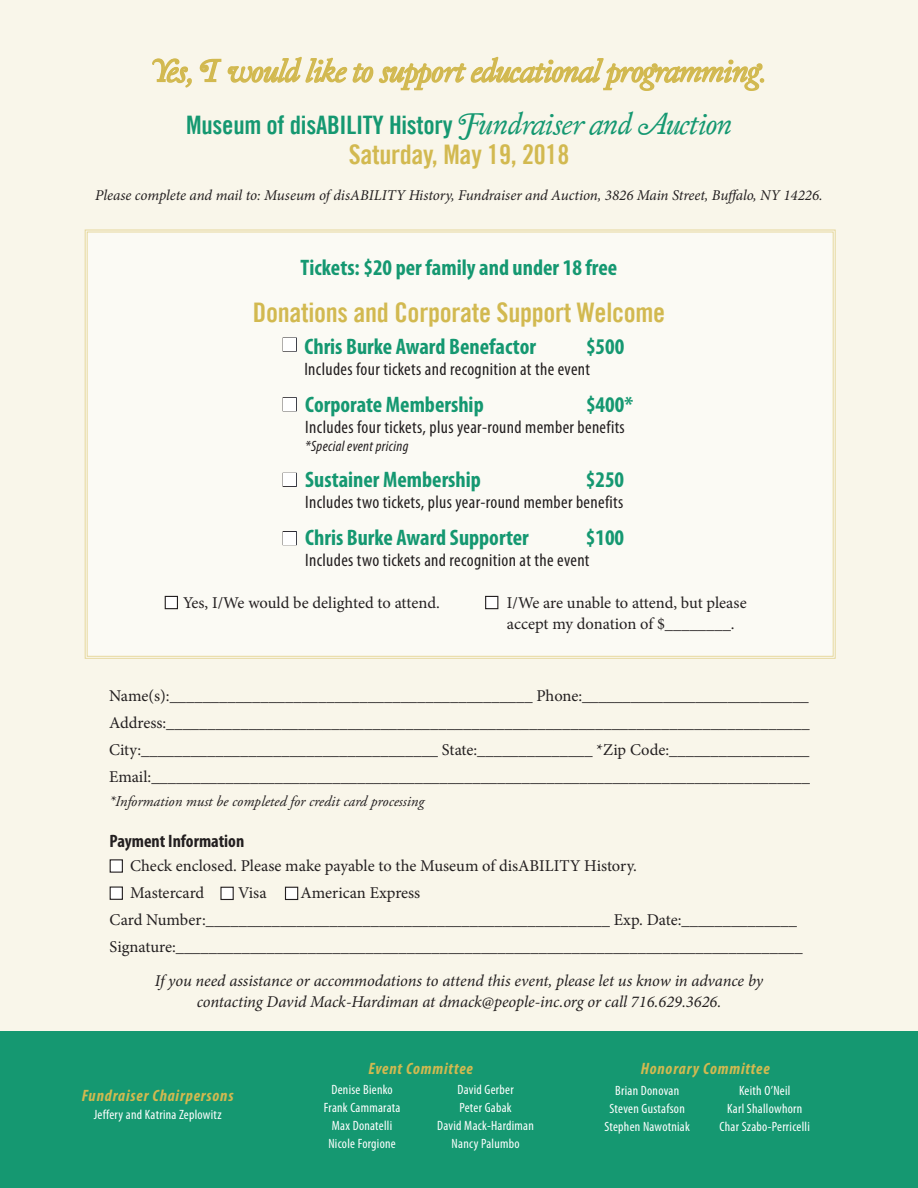
<style>
.page{position:relative;width:918px;height:1188px;background:#fff}
.page>*{position:absolute;margin:0;border:0;box-sizing:border-box;transform-origin:0 0}
.t1{font:italic 31.5px "Kirimomi Swash";letter-spacing:-.01em;color:#d2b950}
.t2{font:27px "Trade Gothic Bold Cond Twenty";letter-spacing:-.01em;color:#d2b950}
.t3{font:25.5px "Trade Gothic Bold Cond Twenty";letter-spacing:-.01em;color:#159871}
.t4{font:700 condensed 22.5px "Myriad Pro";color:#159871}
.t5{font:condensed 18px "Myriad Pro";letter-spacing:.02em;color:#231f20}
.t6{font:700 condensed 18px "Myriad Pro";color:#231f20}
.t7{font:16.5px/27px "Minion Pro";letter-spacing:-.005em;color:#231f20}
.t8{font:italic 16.5px/21px "Minion Pro";letter-spacing:-.005em;color:#231f20;text-align:center}
.t9{font:italic 700 condensed 16.5px "Myriad Pro";letter-spacing:.05em;color:#d2b950}
.t10{font:italic 15px "Minion Pro";letter-spacing:-.005em;color:#231f20}
.t11{font:italic 15px "Adobe Garamond Pro";color:#231f20}
.t12{font:italic condensed 15px "Myriad Pro";letter-spacing:.02em;color:#231f20}
.t13{font:condensed 13.5px/18px "Myriad Pro";letter-spacing:.02em;color:#fff;text-align:center}
.s1{font-family:"Kirimomi Swash";font-style:italic;font-size:30px}
</style>
<div class="page">
<div style="left:0;top:0;width:918px;height:1032px;background:#f9f6ea"></div>
<div style="left:84px;top:229px;width:752px;height:430px;background:#fbfaf4"></div>
<div style="left:0;top:1032px;width:918px;height:156px;background:#159871"></div>
<svg style="left:152px;top:58px;width:40px;height:30px"></svg>
<svg style="left:199px;top:56px;width:566px;height:35px"></svg>
<div style="left:165px;top:596px;width:12px;height:13px;background:#fff"></div>
<div style="left:165px;top:596px;width:13px;height:13px;border:1px solid #231f20"></div>
<div style="left:486px;top:596px;width:12px;height:13px;background:#fff"></div>
<div style="left:485px;top:596px;width:13px;height:13px;border:1px solid #231f20"></div>
<div style="left:283px;top:338px;width:14px;height:14px;background:#fff;border:2px solid #fff"></div>
<div style="left:283px;top:397px;width:14px;height:14px;background:#fff;border:2px solid #fff"></div>
<div style="left:110px;top:887px;width:12px;height:12px;background:#fff"></div>
<div style="left:110px;top:886px;width:13px;height:14px;border:1px solid #231f20"></div>
<div style="left:221px;top:887px;width:12px;height:12px;background:#fff"></div>
<div style="left:220px;top:887px;width:14px;height:13px;border:1px solid #231f20"></div>
<div style="left:286px;top:887px;width:12px;height:12px;background:#fff"></div>
<div style="left:285px;top:887px;width:13px;height:13px;border:1px solid #231f20"></div>
<div style="left:110px;top:860px;width:12px;height:12px;background:#fff"></div>
<div style="left:110px;top:859px;width:13px;height:14px;border:1px solid #231f20"></div>
<div style="left:283px;top:473px;width:14px;height:14px;background:#fff;border:2px solid #fff"></div>
<div style="left:283px;top:531px;width:14px;height:14px;background:#fff;border:2px solid #fff"></div>
<h1 class="t1" style="left:153px;top:52px;width:615px">Yes, I would like to support educational programming.</h1>
<h3 class="t3" style="left:186px;top:110px;width:547px">Museum of disABILITY History <span class="s1">Fundraiser and Auction</span></h3>
<h2 class="t2" style="left:349px;top:138px;width:222px">Saturday, May 19, 2018</h2>
<p class="t10" style="left:95px;top:185px;width:729px">Please complete and mail to: Museum of disABILITY History, Fundraiser and Auction, 3826 Main Street, Buffalo, NY 14226.</p>
<h3 class="t4" style="left:301px;top:253px;width:318px">Tickets: $20 per family and under 18 free</h3>
<h2 class="t2" style="left:253px;top:296px;width:414px">Donations and Corporate Support Welcome</h2>
<h3 class="t4" style="left:304px;top:333px;width:233px">Chris Burke Award Benefactor</h3>
<h3 class="t4" style="left:586px;top:333px;width:40px">$500</h3>
<p class="t5" style="left:304px;top:358px;width:287px">Includes four tickets and recognition at the event</p>
<h3 class="t4" style="left:305px;top:391px;width:180px">Corporate Membership</h3>
<h3 class="t4" style="left:586px;top:391px;width:49px">$400*</h3>
<p class="t5" style="left:305px;top:416px;width:321px">Includes four tickets, plus year-round member benefits</p>
<p class="t12" style="left:305px;top:437px;width:105px">*Special event pricing</p>
<h3 class="t4" style="left:305px;top:465px;width:177px">Sustainer Membership</h3>
<h3 class="t4" style="left:586px;top:465px;width:40px">$250</h3>
<p class="t5" style="left:305px;top:491px;width:320px">Includes two tickets, plus year-round member benefits</p>
<h3 class="t4" style="left:305px;top:523px;width:225px">Chris Burke Award Supporter</h3>
<h3 class="t4" style="left:586px;top:523px;width:40px">$100</h3>
<p class="t5" style="left:305px;top:549px;width:286px">Includes two tickets and recognition at the event</p>
<p class="t7" style="left:183px;top:589px;width:258px">Yes, I/We would be delighted to attend.</p>
<p class="t7" style="left:507px;top:592px;width:241px;line-height:21px">I/We are unable to attend, but please accept my donation of $________.</p>
<p class="t7" style="left:109px;top:682px;width:702px;text-align:justify">Name(s):____________________________________________ Phone:____________________________ Address:______________________________________________________________________________ City:____________________________________ State:______________ *Zip Code:_________________ Email:________________________________________________________________________________</p>
<p class="t11" style="left:109px;top:792px;width:317px">*Information must be completed for credit card processing</p>
<p class="t6" style="left:109px;top:830px;width:136px">Payment Information</p>
<p class="t7" style="left:130px;top:853px;width:508px">Check enclosed. Please make payable to the Museum of disABILITY History.<br>Mastercard</p>
<p class="t7" style="left:110px;top:880px;width:695px;text-indent:191px">American Express<br>Card Number:_________________________________________________ Exp. Date:______________<br>Signature:____________________________________________________________________________</p>
<p class="t7" style="left:238px;top:880px;width:30px">Visa</p>
<p class="t8" style="left:155px;top:970px;width:610px">If you need assistance or accommodations to attend this event, please let us know in advance by contacting David Mack-Hardiman at dmack@people-inc.org or call 716.629.3626.</p>
<p class="t9" style="left:82px;top:1085px;width:153px">Fundraiser Chairpersons</p>
<p class="t13" style="left:94px;top:1105px;width:129px">Jeffery and Katrina Zeplowitz</p>
<p class="t9" style="left:368px;top:1059px;width:106px">Event Committee</p>
<p class="t9" style="left:641px;top:1058px;width:131px">Honorary Committee</p>
<p class="t13" style="left:324px;top:1081px;width:78px">Denise Bienko<br>Frank Cammarata<br>Max Donatelli<br>Nicole Forgione</p>
<p class="t13" style="left:437px;top:1081px;width:98px">David Gerber<br>Peter Gabak<br>David Mack-Hardiman<br>Nancy Palumbo</p>
<p class="t13" style="left:604px;top:1082px;width:87px">Brian Donovan<br>Steven Gustafson<br>Stephen Nawotniak</p>
<p class="t13" style="left:720px;top:1082px;width:92px">Keith O’Neil<br>Karl Shallowhorn<br>Char Szabo-Perricelli</p>
</div>
